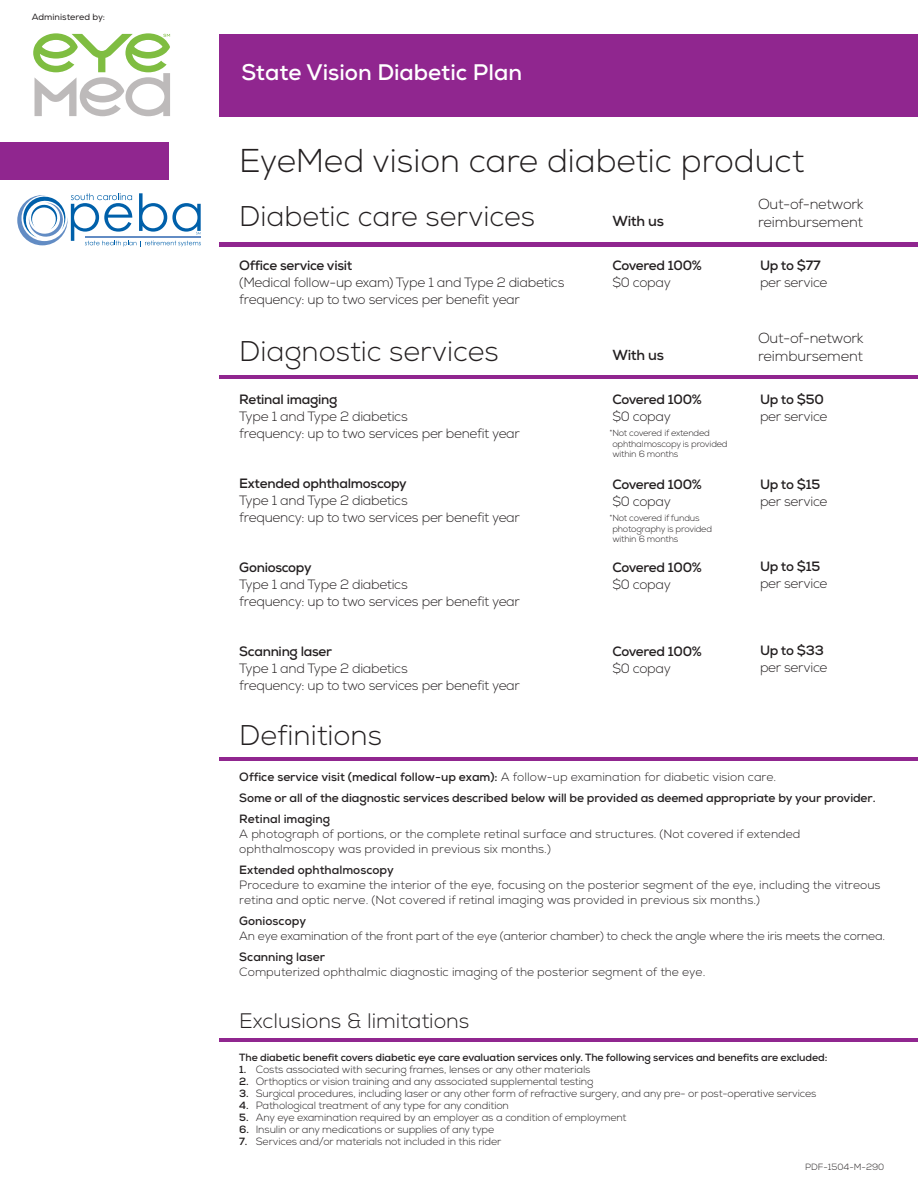
<style>
.page{position:relative;width:918px;height:1188px;background:#fff}
.page>*{position:absolute;margin:0;border:0;box-sizing:border-box;transform-origin:0 0}
.t1{font:300 33px "Nexa";color:#231f20}
.t2{font:300 28.5px "Nexa";color:#231f20}
.t3{font:700 22.5px "Nexa";color:#fff}
.t4{font:300 21px "Nexa";color:#231f20}
.t5{font:300 14.55px/17.4px "Nexa";letter-spacing:-.02em;color:#231f20}
.t6{font:700 14.55px "Nexa";letter-spacing:-.02em;color:#231f20}
.t7{font:300 13.5px/17px "Nexa";letter-spacing:-.02em;color:#231f20}
.t8{font:700 13.5px "Nexa";letter-spacing:-.02em;color:#231f20}
.t9{font:300 12px/15px "Nexa";color:#231f20}
.t10{font:700 12px/21px "Nexa";letter-spacing:-.01em;color:#231f20}
.t11{font:300 12px "Nexa";letter-spacing:-.02em;color:#231f20}
.t12{font:300 10.5px "Nexa";letter-spacing:-.01em;color:#231f20}
.t13{font:700 10.5px "Nexa";letter-spacing:-.01em;color:#231f20}
.t14{font:300 9px/10.5px "Nexa";letter-spacing:-.02em;color:#231f20}
.t15{font:9px "Nexa";color:#231f20}
.t16{font:300 9px "Nexa";color:#231f20}
.s1{font-weight:700}
.s2{font-weight:300}
</style>
<div class="page">
<div style="left:0;top:142px;width:168px;height:38px;background:#90268f"></div>
<div style="left:219px;top:34px;width:699px;height:83px;background:#90268f"></div>
<hr style="left:219px;top:242px;width:699px;height:4px;background:#90268f">
<hr style="left:219px;top:375px;width:699px;height:3px;background:#90268f">
<hr style="left:219px;top:758px;width:699px;height:3px;background:#90268f">
<hr style="left:219px;top:1039px;width:699px;height:3px;background:#90268f">
<svg style="left:33px;top:33px;width:137px;height:83px"></svg>
<svg style="left:17px;top:193px;width:184px;height:53px"></svg>
<p class="t15" style="left:32px;top:11px;width:75px">Administered by:</p>
<p class="t3" style="left:241px;top:57px;width:282px">State Vision Diabetic Plan</p>
<p class="t1" style="left:239px;top:141px;width:566px">EyeMed vision care diabetic product</p>
<p class="t6" style="left:612px;top:212px;width:53px">With us</p>
<p class="t5" style="left:758px;top:196px;width:107px">Out-of-network reimbursement</p>
<p class="t2" style="left:239px;top:200px;width:297px">Diabetic care services</p>
<p class="t8" style="left:239px;top:256px;width:114px">Office service visit</p>
<p class="t7" style="left:239px;top:274px;width:327px">(Medical follow-up exam) Type 1 and Type 2 diabetics</p>
<p class="t7" style="left:239px;top:291px;width:282px">frequency: up to two services per benefit year</p>
<p class="t2" style="left:239px;top:334px;width:261px">Diagnostic services</p>
<p class="t8" style="left:239px;top:391px;width:100px">Retinal imaging</p>
<p class="t7" style="left:239px;top:408px;width:170px">Type 1 and Type 2 diabetics</p>
<p class="t7" style="left:239px;top:425px;width:282px">frequency: up to two services per benefit year</p>
<p class="t8" style="left:239px;top:475px;width:169px">Extended ophthalmoscopy</p>
<p class="t7" style="left:239px;top:492px;width:170px">Type 1 and Type 2 diabetics</p>
<p class="t7" style="left:239px;top:509px;width:282px">frequency: up to two services per benefit year</p>
<p class="t8" style="left:239px;top:559px;width:74px">Gonioscopy</p>
<p class="t7" style="left:239px;top:576px;width:170px">Type 1 and Type 2 diabetics</p>
<p class="t7" style="left:239px;top:593px;width:282px">frequency: up to two services per benefit year</p>
<p class="t8" style="left:239px;top:643px;width:94px">Scanning laser</p>
<p class="t7" style="left:239px;top:660px;width:170px">Type 1 and Type 2 diabetics</p>
<p class="t7" style="left:239px;top:677px;width:282px">frequency: up to two services per benefit year</p>
<p class="t8" style="left:612px;top:256px;width:91px">Covered 100%</p>
<p class="t7" style="left:612px;top:274px;width:60px">$0 copay</p>
<p class="t7" style="left:760px;top:257px;width:69px"><span class="s1">Up to $77 </span>per service</p>
<p class="t6" style="left:612px;top:346px;width:53px">With us</p>
<p class="t5" style="left:758px;top:330px;width:107px">Out-of-network reimbursement</p>
<p class="t8" style="left:612px;top:391px;width:91px">Covered 100%</p>
<p class="t7" style="left:612px;top:408px;width:60px">$0 copay</p>
<p class="t14" style="left:610px;top:428px;width:102px">*Not covered if extended</p>
<p class="t14" style="left:612px;top:438px;width:117px">ophthalmoscopy is provided</p>
<p class="t14" style="left:612px;top:449px;width:67px">within 6 months</p>
<p class="t8" style="left:612px;top:476px;width:91px">Covered 100%</p>
<p class="t7" style="left:612px;top:493px;width:60px">$0 copay</p>
<p class="t14" style="left:610px;top:513px;width:92px">*Not covered if fundus</p>
<p class="t14" style="left:612px;top:524px;width:101px">photography is provided within 6 months</p>
<p class="t8" style="left:612px;top:559px;width:91px">Covered 100%</p>
<p class="t7" style="left:612px;top:576px;width:60px">$0 copay</p>
<p class="t7" style="left:760px;top:391px;width:69px"><span class="s1">Up to $50 </span>per service</p>
<p class="t7" style="left:760px;top:476px;width:69px"><span class="s1">Up to $15 </span>per service</p>
<p class="t7" style="left:760px;top:558px;width:69px"><span class="s1">Up to $15 </span>per service</p>
<p class="t8" style="left:612px;top:643px;width:91px">Covered 100%</p>
<p class="t7" style="left:612px;top:660px;width:60px">$0 copay</p>
<p class="t7" style="left:760px;top:642px;width:69px"><span class="s1">Up to $33 </span>per service</p>
<p class="t2" style="left:239px;top:719px;width:144px">Definitions</p>
<p class="t10" style="left:239px;top:767px;width:638px">Office service visit (medical follow-up exam): <span class="s2">A follow-up examination for diabetic vision care.<br></span>Some or all of the diagnostic services described below will be provided as deemed appropriate by your provider.</p>
<p class="t10" style="left:239px;top:809px;width:92px">Retinal imaging</p>
<p class="t9" style="left:239px;top:827px;width:563px">A photograph of portions, or the complete retinal surface and structures. (Not covered if extended ophthalmoscopy was provided in previous six months.)</p>
<p class="t10" style="left:239px;top:860px;width:156px">Extended ophthalmoscopy</p>
<p class="t9" style="left:239px;top:878px;width:643px">Procedure to examine the interior of the eye, focusing on the posterior segment of the eye, including the vitreous retina and optic nerve. (Not covered if retinal imaging was provided in previous six months.)</p>
<p class="t10" style="left:239px;top:911px;width:68px">Gonioscopy</p>
<p class="t11" style="left:239px;top:929px;width:647px">An eye examination of the front part of the eye (anterior chamber) to check the angle where the iris meets the cornea.</p>
<p class="t10" style="left:239px;top:947px;width:87px">Scanning laser</p>
<p class="t9" style="left:239px;top:965px;width:468px">Computerized ophthalmic diagnostic imaging of the posterior segment of the eye.</p>
<p class="t4" style="left:239px;top:1009px;width:232px">Exclusions &amp; limitations</p>
<p class="t13" style="left:239px;top:1051px;width:590px">The diabetic benefit covers diabetic eye care evaluation services only. The following services and benefits are excluded:</p>
<p class="t12" style="left:239px;top:1064px;width:353px"><span class="s1">1.</span> Costs associated with securing frames, lenses or any other materials</p>
<p class="t12" style="left:239px;top:1076px;width:356px"><span class="s1">2.</span> Orthoptics or vision training and any associated supplemental testing</p>
<p class="t12" style="left:239px;top:1088px;width:579px"><span class="s1">3.</span> Surgical procedures, including laser or any other form of refractive surgery, and any pre- or post-operative services</p>
<p class="t12" style="left:239px;top:1100px;width:271px"><span class="s1">4.</span> Pathological treatment of any type for any condition</p>
<p class="t12" style="left:239px;top:1112px;width:389px"><span class="s1">5.</span> Any eye examination required by an employer as a condition of employment</p>
<p class="t12" style="left:239px;top:1124px;width:257px"><span class="s1">6.</span> Insulin or any medications or supplies of any type</p>
<p class="t12" style="left:239px;top:1136px;width:264px"><span class="s1">7.</span> Services and/or materials not included in this rider</p>
<p class="t16" style="left:805px;top:1162px;width:81px">PDF-1504-M-290</p>
</div>
